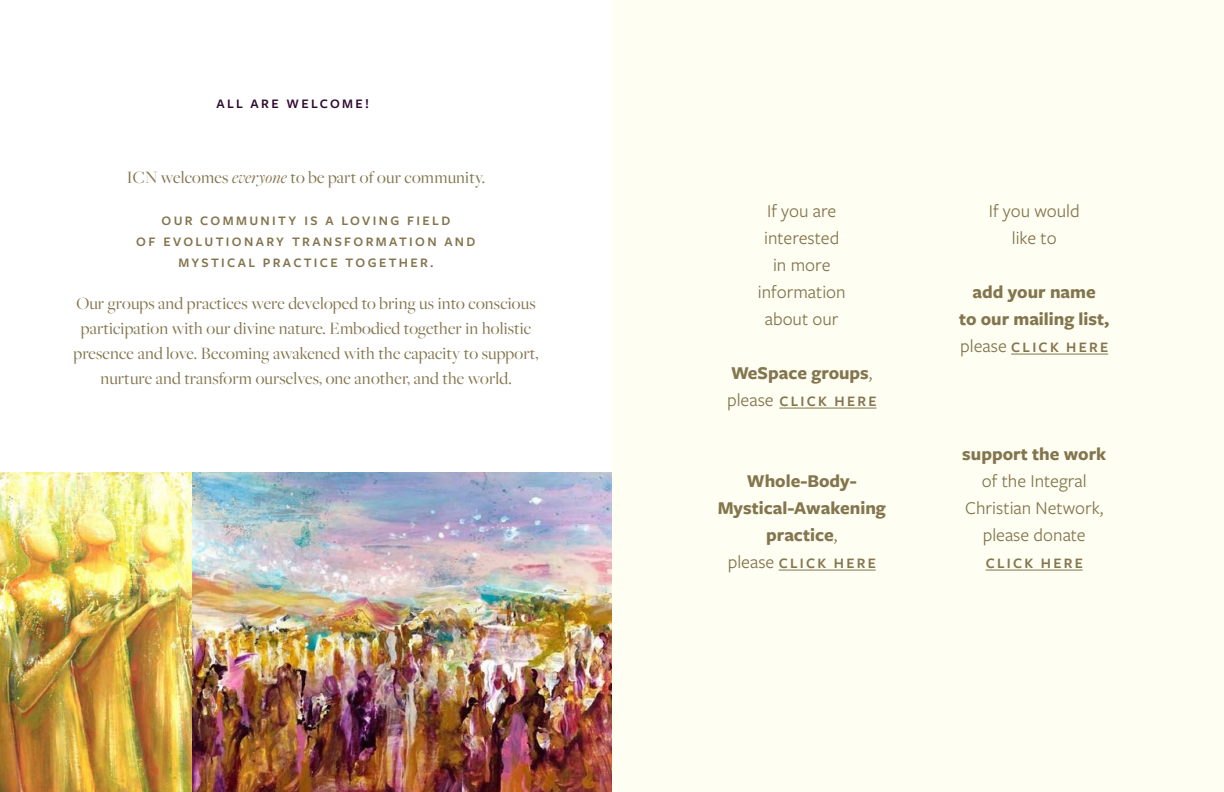
<style>
.page{position:relative;width:1224px;height:792px;background:#fff}
.page>*{position:absolute;margin:0;border:0;box-sizing:border-box;transform-origin:0 0}
.t1{font:18.8px/27px "Freight Sans Pro";color:#83754e;text-align:center}
.t2{font:700 18.8px/27px "Freight Sans Pro";color:#83754e;text-align:center}
.t3{font:18px/25px "Freight Big Pro";letter-spacing:.01em;color:#83754e;text-align:center}
.t4{font:600 15px "Freight Sans Pro";letter-spacing:.15em;color:#83754e}
.t5{font:600 13.5px/21px "Freight Sans Pro";letter-spacing:.175em;color:#83754e;text-align:center}
.t6{font:600 13.5px "Freight Sans Pro";letter-spacing:.175em;color:#300a33}
.s1{font-style:italic}
.s2{font-weight:400}
.s3{font-weight:400;font-size:18.8px}
</style>
<div class="page">
<div style="left:612px;top:0;width:612px;height:792px;background:#fffef2"></div>
<img style="left:0;top:472px;width:612px;height:320px">
<hr style="left:779px;top:408px;width:97px;height:1px;background:#83754e">
<hr style="left:779px;top:570px;width:97px;height:1px;background:#83754e">
<hr style="left:1011px;top:354px;width:97px;height:1px;background:#83754e">
<hr style="left:986px;top:570px;width:97px;height:1px;background:#83754e">
<p class="t6" style="left:216px;top:94px;width:154px">ALL ARE WELCOME!</p>
<p class="t3" style="left:127px;top:164px;width:360px">ICN welcomes <span class="s1">everyone</span> to be part of our community.</p>
<p class="t5" style="left:136px;top:210px;width:341px">OUR COMMUNITY IS A LOVING FIELD<br>OF EVOLUTIONARY TRANSFORMATION AND<br>MYSTICAL PRACTICE TOGETHER.</p>
<p class="t3" style="left:74px;top:290px;width:466px">Our groups and practices were developed to bring us into conscious participation with our divine nature. Embodied together in holistic presence and love. Becoming awakened with the capacity to support, nurture and transform ourselves, one another, and the world.</p>
<p class="t1" style="left:758px;top:197px;width:89px">If you are interested in more information about our</p>
<p class="t2" style="left:731px;top:359px;width:143px">WeSpace groups<span class="s2">,</span></p>
<p class="t4" style="left:727px;top:391px;width:151px"><span class="s3">please</span> CLICK HERE</p>
<p class="t2" style="left:718px;top:467px;width:170px">Whole-Body-<br>Mystical-Awakening practice<span class="s2">,</span></p>
<p class="t4" style="left:728px;top:553px;width:150px"><span class="s3">please</span> CLICK HERE</p>
<p class="t1" style="left:989px;top:197px;width:92px">If you would like to</p>
<p class="t2" style="left:959px;top:278px;width:152px">add your name<br>to our mailing list,</p>
<p class="t4" style="left:960px;top:337px;width:150px"><span class="s3">please</span> CLICK HERE</p>
<p class="t2" style="left:962px;top:440px;width:145px">support the work</p>
<p class="t1" style="left:965px;top:467px;width:140px">of the Integral<br>Christian Network, please donate</p>
<p class="t4" style="left:986px;top:553px;width:99px">CLICK HERE</p>
</div>
